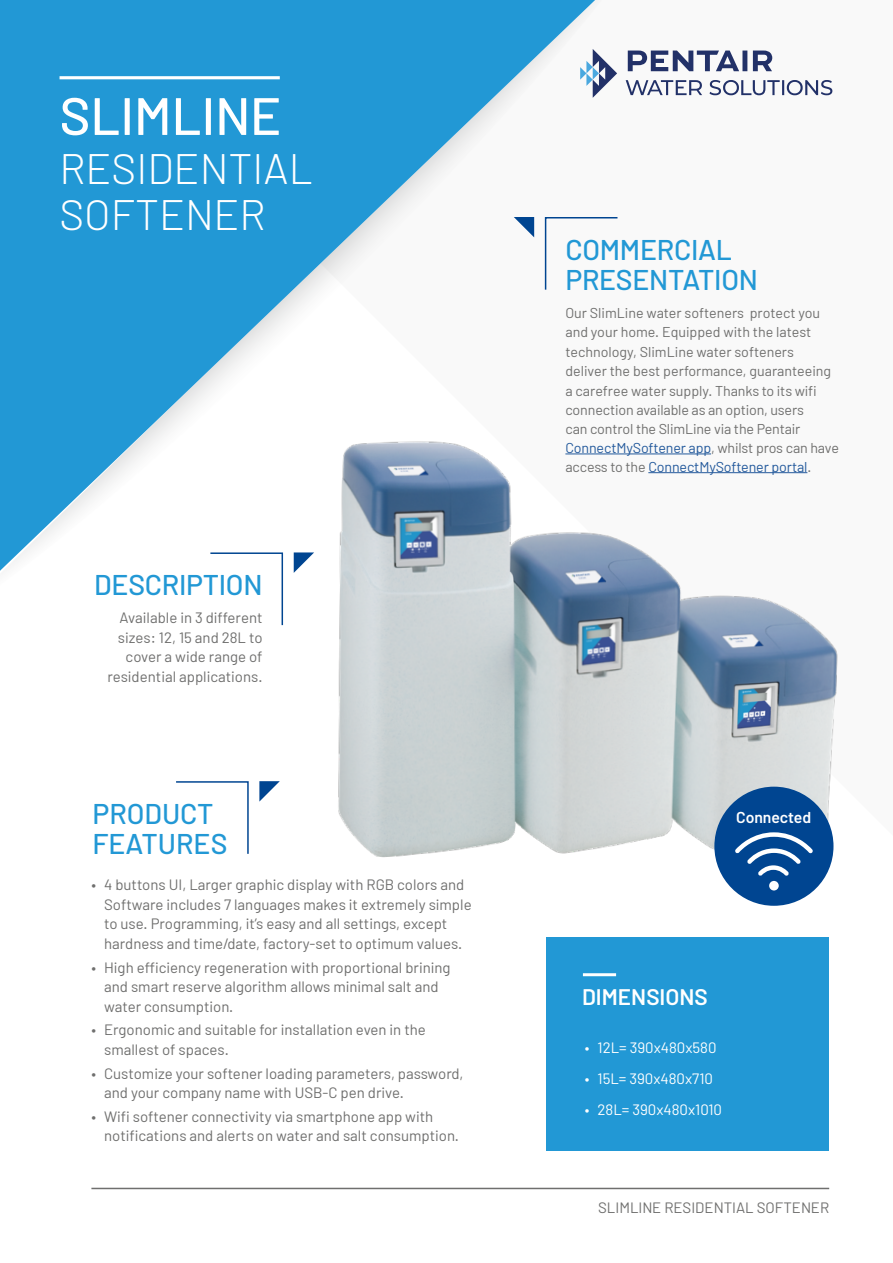
<style>
.page{position:relative;width:893px;height:1263px;background:#f9f9f9}
.page>*{position:absolute;margin:0;border:0;box-sizing:border-box;transform-origin:0 0}
.t1{font:500 52.5px "Barlow";color:#fff}
.t2{font:300 42.6px/45.8px "Barlow";color:#fff}
.t3{font:500 28.5px/30px "Barlow";letter-spacing:-.01em;color:#2298d5}
.t4{font:600 22.5px "Barlow";color:#fff}
.t5{font:600 15.75px "Barlow";letter-spacing:-.005em;color:#fff}
.t6{font:15px/19.5px "Barlow";color:#6f6f6e}
.t7{font:15px "Barlow";color:#fff}
.t8{font:14.25px/19.2px "Barlow";letter-spacing:-.01em;color:#6f6f6e}
.s1{color:#245a9c}
</style>
<div class="page">
<svg style="left:0;top:0;width:595px;height:571px;fill:#2298d5"></svg>
<hr style="left:798px;top:915px;width:33px;height:3px;background:#fff">
<img style="left:321px;top:413px;width:517px;height:462px">
<hr style="left:91px;top:1188px;width:738px;height:1px;background:#6f6f6e">
<hr style="left:60px;top:76px;width:220px;height:3px;background:#fff">
<div style="left:546px;top:938px;width:282px;height:213px;background:#2298d5"></div>
<hr style="left:583px;top:973px;width:33px;height:3px;background:#fff">
<div style="left:714px;top:787px;width:119px;height:119px;background:#004591;border-radius:50%"></div>
<svg style="left:735px;top:832px;width:78px;height:44px"></svg>
<div style="left:769px;top:881px;width:10px;height:9px;background:#fff;border-radius:50%"></div>
<svg style="left:580px;top:49px;width:252px;height:49px"></svg>
<svg style="left:544px;top:216px;width:74px;height:75px"></svg>
<svg style="left:514px;top:217px;width:20px;height:20px"></svg>
<svg style="left:294px;top:552px;width:20px;height:21px"></svg>
<svg style="left:209px;top:552px;width:75px;height:74px"></svg>
<svg style="left:259px;top:781px;width:21px;height:20px"></svg>
<svg style="left:176px;top:781px;width:73px;height:73px"></svg>
<hr style="left:565px;top:454px;width:146px;height:1px;background:#245a9c">
<hr style="left:648px;top:472px;width:159px;height:1px;background:#245a9c">
<h1 class="t1" style="left:60px;top:78px;width:223px">SLIMLINE</h1>
<h2 class="t2" style="left:60px;top:142px;width:255px">RESIDENTIAL<br>SOFTENER</h2>
<h3 class="t3" style="left:94px;top:568px;width:170px">DESCRIPTION</h3>
<p class="t6" style="left:107px;top:608px;width:157px;text-align:right">Available in 3 different sizes: 12, 15 and 28L to cover a wide range of residential applications.</p>
<h3 class="t3" style="left:92px;top:796px;width:136px">PRODUCT<br>FEATURES</h3>
<p class="t6" style="left:104px;top:875px;width:369px;text-indent:-13px">• 4 buttons UI, Larger graphic display with RGB colors and Software includes 7 languages makes it extremely simple to use. Programming, it’s easy and all settings, except hardness and time/date, factory-set to optimum values.</p>
<p class="t6" style="left:104px;top:957px;width:348px;text-indent:-13px">• High efficiency regeneration with proportional brining and smart reserve algorithm allows minimal salt and water consumption.</p>
<p class="t6" style="left:104px;top:1020px;width:323px;text-indent:-13px">• Ergonomic and suitable for installation even in the smallest of spaces.</p>
<p class="t6" style="left:104px;top:1063px;width:361px;text-indent:-13px">• Customize your softener loading parameters, password, and your company name with USB-C pen drive.</p>
<p class="t6" style="left:104px;top:1106px;width:356px;text-indent:-13px">• Wifi softener connectivity via smartphone app with notifications and alerts on water and salt consumption.</p>
<h3 class="t3" style="left:565px;top:232px;width:194px">COMMERCIAL<br>PRESENTATION</h3>
<p class="t8" style="left:565px;top:303px;width:275px">Our SlimLine water softeners protect you and your home. Equipped with the latest technology, SlimLine water softeners deliver the best performance, guaranteeing a carefree water supply. Thanks to its wifi connection available as an option, users<br>can control the SlimLine via the Pentair <span class="s1">ConnectMySoftener app</span>, whilst pros can have access to the <span class="s1">ConnectMySoftener portal</span>.</p>
<p class="t5" style="left:736px;top:806px;width:76px">Connected</p>
<h3 class="t4" style="left:582px;top:981px;width:127px">DIMENSIONS</h3>
<p class="t7" style="left:585px;top:1039px;width:133px">• 12L= 390x480x580</p>
<p class="t7" style="left:585px;top:1070px;width:130px">• 15L= 390x480x710</p>
<p class="t7" style="left:585px;top:1101px;width:139px">• 28L= 390x480x1010</p>
<p class="t6" style="left:598px;top:1197px;width:233px">SLIMLINE RESIDENTIAL SOFTENER</p>
</div>
